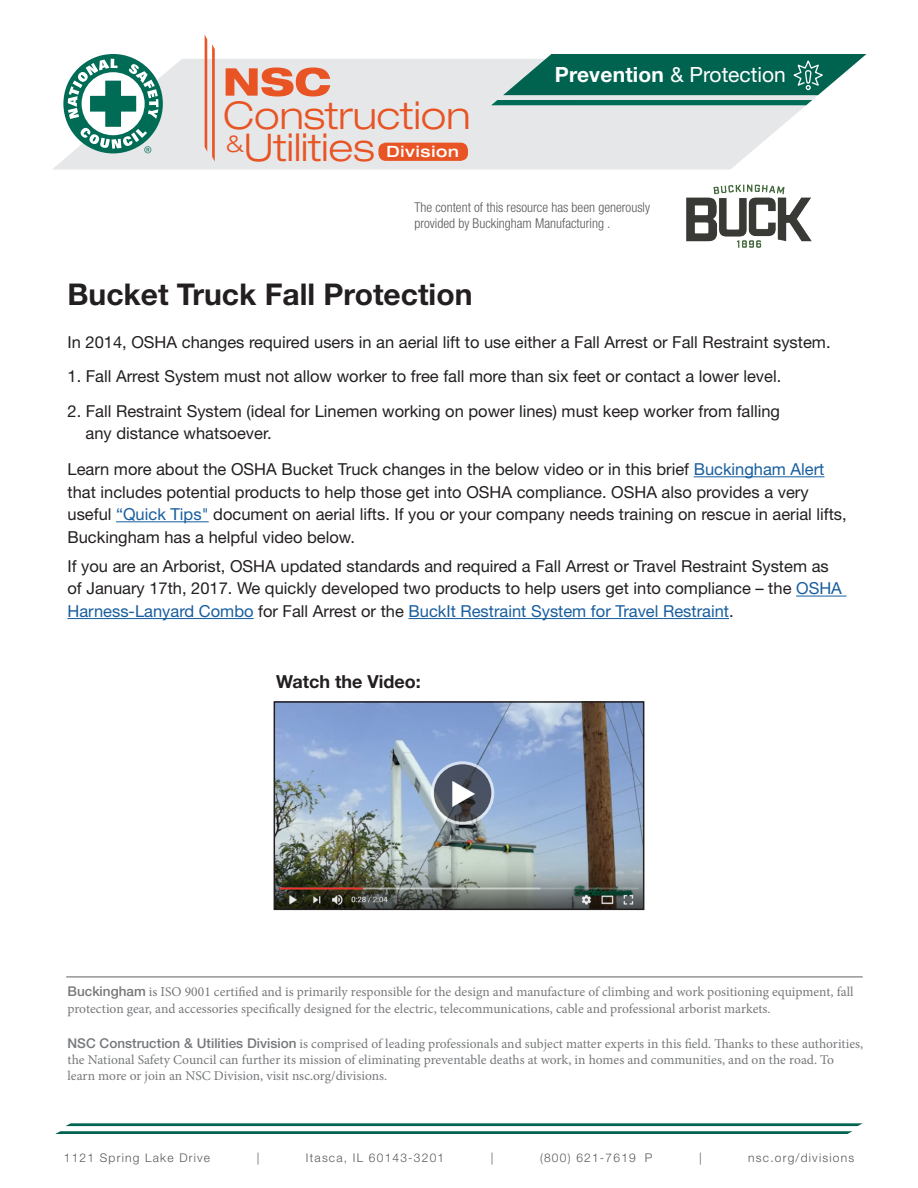
<style>
.page{position:relative;width:918px;height:1188px;background:#fff}
.page>*{position:absolute;margin:0;border:0;box-sizing:border-box;transform-origin:0 0}
.t1{font:300 expanded 38.25px "Helvetica Neue LT Std";color:#e85424}
.t2{font:700 30px "Helvetica Neue LT Std";color:#231f20}
.t3{font:21px "Helvetica Neue LT Std";color:#fff}
.t4{font:700 18px "Helvetica Neue LT Std";color:#231f20}
.t5{font:16.5px/22.5px "Helvetica Neue LT Std";color:#231f20}
.t6{font:500 expanded 15.6px "Helvetica Neue LT Std";letter-spacing:.05em;color:#fff}
.t7{font:13.5px/16.2px "Minion Pro";color:#76787b}
.t8{font:300 condensed 13.5px/16.2px "Helvetica Neue LT Std";color:#57585a}
.t9{font:300 12px "Helvetica Neue LT Std";letter-spacing:.1em;color:#57585a}
.s1{font-weight:700}
.s2{color:#175d9e}
.s3{font-family:"Helvetica Neue LT Std";font-weight:500}
</style>
<div class="page">
<svg style="left:55px;top:1123px;width:808px;height:11px"></svg>
<svg style="left:52px;top:59px;width:755px;height:111px;background:#e7e8ea"></svg>
<svg style="left:63px;top:54px;width:100px;height:99px"></svg>
<svg style="left:68px;top:59px;width:91px;height:94px"></svg>
<svg style="left:226px;top:68px;width:104px;height:29px;background:#e78e71"></svg>
<svg style="left:205px;top:35px;width:10px;height:126px"></svg>
<div style="left:378px;top:143px;width:90px;height:18px;background:#e85424;border-radius:8px"></div>
<svg style="left:491px;top:54px;width:376px;height:51px;background:#3c8778"></svg>
<hr style="left:694px;top:476px;width:131px;height:1px;background:#175d9e">
<hr style="left:116px;top:521px;width:93px;height:1px;background:#175d9e">
<hr style="left:796px;top:596px;width:51px;height:1px;background:#175d9e">
<hr style="left:68px;top:618px;width:186px;height:1px;background:#175d9e">
<hr style="left:409px;top:618px;width:320px;height:1px;background:#175d9e">
<img style="left:277px;top:704px;width:364px;height:203px">
<div style="left:274px;top:701px;width:370px;height:209px;border:2px solid #231f20"></div>
<svg style="left:432px;top:763px;width:61px;height:60px;background:#555b68"></svg>
<div style="left:431px;top:761px;width:63px;height:64px;border:3px solid #fff;border-radius:50%"></div>
<img style="left:686px;top:184px;width:126px;height:64px">
<hr style="left:66px;top:976px;width:797px;height:2px;background:#939598">
<svg style="left:452px;top:780px;width:23px;height:26px"></svg>
<h1 class="t1" style="left:223px;top:92px;width:249px">Construction</h1>
<p class="t6" style="left:386px;top:142px;width:74px">Division</p>
<h1 class="t1" style="left:226px;top:125px;width:151px"><sup>&amp;</sup>Utilities</h1>
<p class="t3" style="left:555px;top:62px;width:233px"><span class="s1">Prevention</span> &amp; Protection</p>
<p class="t8" style="left:414px;top:199px;width:237px">The content of this resource has been generously provided by Buckingham Manufacturing .</p>
<p class="t2" style="left:68px;top:276px;width:406px">Bucket Truck Fall Protection</p>
<p class="t5" style="left:68px;top:330px;width:765px">In 2014, OSHA changes required users in an aerial lift to use either a Fall Arrest or Fall Restraint system.</p>
<p class="t5" style="left:68px;top:365px;width:715px">1. Fall Arrest System must not allow worker to free fall more than six feet or contact a lower level.</p>
<p class="t5" style="left:86px;top:399px;width:696px;text-indent:-18px">2. Fall Restraint System (ideal for Linemen working on power lines) must keep worker from falling any distance whatsoever.</p>
<p class="t5" style="left:68px;top:458px;width:781px">Learn more about the OSHA Bucket Truck changes in the below video or in this brief <span class="s2">Buckingham Alert </span>that includes potential products to help those get into OSHA compliance. OSHA also provides a very useful <span class="s2">“Quick Tips"</span> document on aerial lifts. If you or your company needs training on rescue in aerial lifts, Buckingham has a helpful video below.</p>
<p class="t5" style="left:68px;top:555px;width:776px">If you are an Arborist, OSHA updated standards and required a Fall Arrest or Travel Restraint System as of January 17th, 2017. We quickly developed two products to help users get into compliance – the <span class="s2">OSHA<br>Harness-Lanyard Combo</span> for Fall Arrest or the <span class="s2">BuckIt Restraint System for Travel Restraint</span>.</p>
<p class="t4" style="left:276px;top:671px;width:146px">Watch the Video:</p>
<p class="t7" style="left:68px;top:984px;width:788px"><span class="s3">Buckingham</span> is ISO 9001 certified and is primarily responsible for the design and manufacture of climbing and work positioning equipment, fall protection gear, and accessories specifically designed for the electric, telecommunications, cable and professional arborist markets.</p>
<p class="t7" style="left:68px;top:1035px;width:797px"><span class="s3">NSC Construction &amp; Utilities Division</span> is comprised of leading professionals and subject matter experts in this field. Thanks to these authorities, the National Safety Council can further its mission of eliminating preventable deaths at work, in homes and communities, and on the road. To learn more or join an NSC Division, visit nsc.org/divisions.</p>
<p class="t9" style="left:64px;top:1151px;width:148px">1121 Spring Lake Drive</p>
<p class="t9" style="left:257px;top:1151px;width:4px">|</p>
<p class="t9" style="left:306px;top:1151px;width:140px">Itasca, IL 60143-3201</p>
<p class="t9" style="left:491px;top:1151px;width:4px">|</p>
<p class="t9" style="left:540px;top:1151px;width:114px">(800) 621-7619 P</p>
<p class="t9" style="left:699px;top:1151px;width:4px">|</p>
<p class="t9" style="left:748px;top:1151px;width:107px">nsc.org/divisions</p>
</div>
